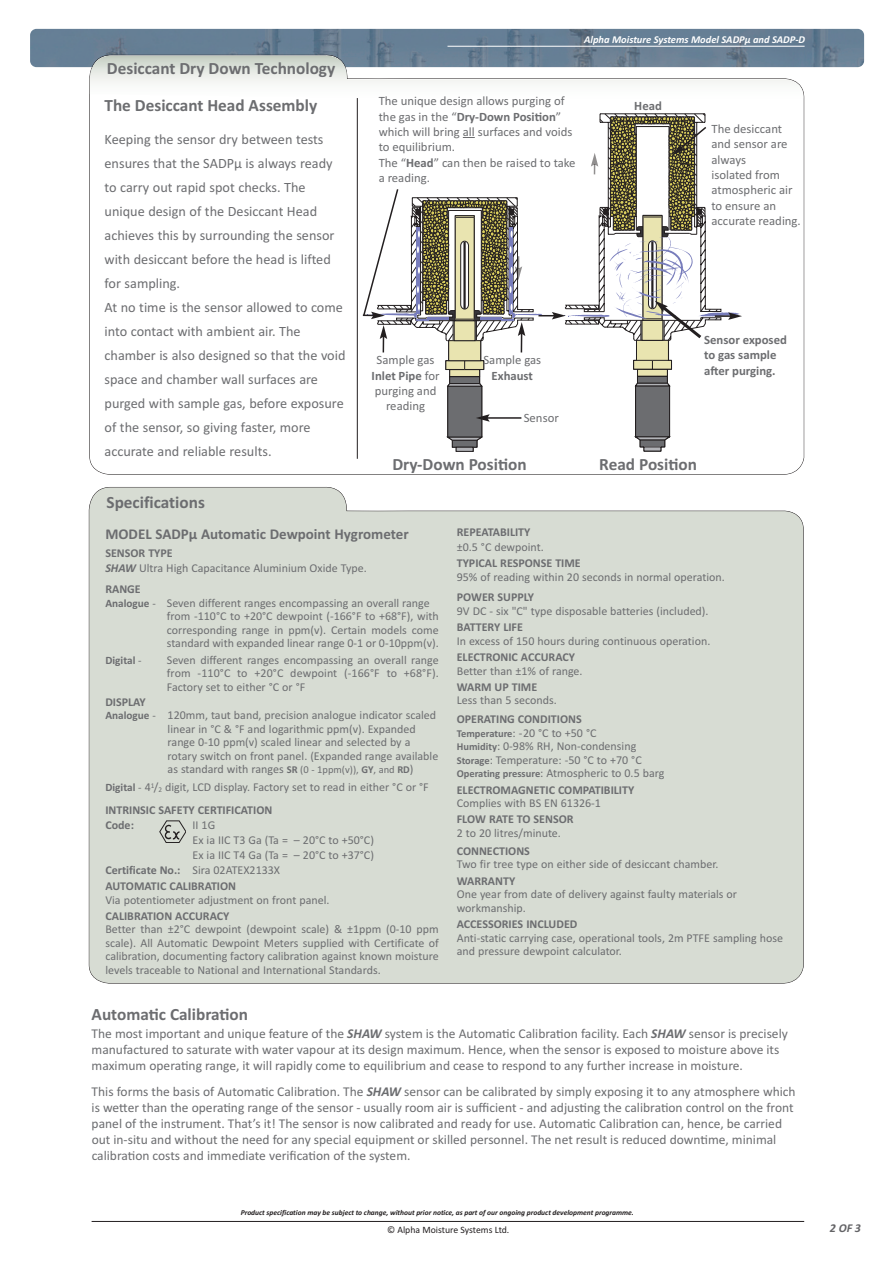
<style>
.page{position:relative;width:893px;height:1263px;background:#fff}
.page>*{position:absolute;margin:0;border:0;box-sizing:border-box;transform-origin:0 0}
.t1{font:700 17.25px "Calibri";color:#6c6d70}
.t2{font:700 15px "Calibri";color:#6c6d70}
.t3{font:14.25px/24px "Calibri";color:#6c6d70}
.t4{font:13.5px/16.2px "Calibri";color:#6c6d70}
.t5{font:12.75px/15.3px "Calibri";color:#6c6d70}
.t6{font:700 12.75px/15.3px "Calibri";color:#6c6d70}
.t7{font:12px/13.5px "Calibri";color:#6c6d70}
.t8{font:700 12px "Calibri";color:#6c6d70}
.t9{font:italic 700 12px "Calibri";color:#636366}
.t10{font:700 11.25px "Calibri";color:#6c6d70}
.t11{font:italic 700 10.5px "Calibri";color:#fff}
.t12{font:9.75px "Calibri";color:#231f20}
.t13{font:italic 700 7.5px "Calibri";color:#231f20}
.s1{font-weight:700}
.s2{font-weight:700;font-style:italic}
.s3{font-weight:700;font-size:11.25px}
.s4{font-size:11.25px}
.s5{font-weight:400}
.s6{font-weight:700;font-size:10.5px}
.s7{font-size:10.5px}
.s8{font-size:7.2px}
</style>
<div class="page">
<img style="left:30px;top:29px;width:834px;height:38px;border-radius:6px">
<hr style="left:447px;top:46px;width:358px;height:1px;background:#fff">
<div style="left:89px;top:487px;width:715px;height:496px;background:#d7dcd3"></div>
<hr style="left:92px;top:1221px;width:712px;height:1px;background:#231f20">
<svg style="left:159px;top:820px;width:27px;height:23px"></svg>
<svg style="left:89px;top:53px;width:715px;height:422px"></svg>
<svg style="left:89px;top:56px;width:715px;height:43px"></svg>
<hr style="left:357px;top:98px;width:1px;height:361px;background:#231f20">
<svg style="left:361px;top:28px;width:381px;height:424px"></svg>
<h1 class="t1" style="left:107px;top:58px;width:230px">Desiccant Dry Down Technology</h1>
<h1 class="t1" style="left:105px;top:95px;width:214px">The Desiccant Head Assembly</h1>
<p class="t3" style="left:105px;top:127px;width:243px">Keeping the sensor dry between tests ensures that the SADPμ is always ready to carry out rapid spot checks. The unique design of the Desiccant Head achieves this by surrounding the sensor with desiccant before the head is lifted for sampling.<br>At no time is the sensor allowed to come into contact with ambient air. The chamber is also designed so that the void space and chamber wall surfaces are purged with sample gas, before exposure of the sensor, so giving faster, more accurate and reliable results.</p>
<p class="t11" style="left:584px;top:33px;width:223px">Alpha Moisture Systems Model SADPμ and SADP-D</p>
<p class="t5" style="left:379px;top:93px;width:198px">The unique design allows purging of the gas in the “<span class="s1">Dry-Down Position</span>” which will bring all surfaces and voids to equilibrium.<br>The “<span class="s1">Head</span>” can then be raised to take a reading.</p>
<p class="t6" style="left:634px;top:98px;width:29px">Head</p>
<p class="t5" style="left:711px;top:121px;width:91px">The desiccant and sensor are always<br>isolated from atmospheric air to ensure an accurate reading.</p>
<p class="t5" style="left:372px;top:352px;width:69px;text-align:center">Sample gas<br><span class="s1">Inlet Pipe</span> for purging and reading</p>
<p class="t5" style="left:483px;top:352px;width:59px">Sample gas</p>
<p class="t6" style="left:492px;top:368px;width:43px">Exhaust</p>
<p class="t5" style="left:524px;top:410px;width:37px">Sensor</p>
<p class="t6" style="left:704px;top:332px;width:84px">Sensor exposed to gas sample after purging.</p>
<h1 class="t1" style="left:392px;top:454px;width:136px">Dry-Down Position</h1>
<h1 class="t1" style="left:599px;top:454px;width:99px">Read Position</h1>
<h1 class="t1" style="left:107px;top:492px;width:100px">Specifications</h1>
<p class="t2" style="left:105px;top:525px;width:305px">MODEL SADPμ Automatic Dewpoint Hygrometer</p>
<p class="t7" style="left:105px;top:544px;width:263px;line-height:15.8px"><span class="s1">SENSOR TYPE<br></span><span class="s2">SHAW</span> Ultra High Capacitance Aluminium Oxide Type.</p>
<p class="t8" style="left:105px;top:582px;width:37px">RANGE</p>
<p class="t7" style="left:105px;top:596px;width:326px"><span class="s3">Analogue</span> <span class="s4">-</span> Seven different ranges encompassing an overall range</p>
<p class="t7" style="left:167px;top:609px;width:273px">from -110°C to +20°C dewpoint (-166°F to +68°F), with</p>
<p class="t7" style="left:167px;top:623px;width:273px">corresponding range in ppm(v). Certain models come</p>
<p class="t7" style="left:167px;top:636px;width:273px">standard with expanded linear range 0-1 or 0-10ppm(v).</p>
<p class="t10" style="left:105px;top:653px;width:38px">Digital <span class="s5">-</span></p>
<p class="t7" style="left:167px;top:653px;width:273px;text-align:justify">Seven different ranges encompassing an overall range from -110°C to +20°C dewpoint (-166°F to +68°F).<br>Factory set to either °C or °F</p>
<p class="t8" style="left:105px;top:694px;width:42px">DISPLAY</p>
<p class="t7" style="left:105px;top:708px;width:332px"><span class="s3">Analogue</span> <span class="s4">-</span> 120mm, taut band, precision analogue indicator scaled</p>
<p class="t7" style="left:168px;top:722px;width:250px">linear in °C &amp; °F and logarithmic ppm(v). Expanded</p>
<p class="t7" style="left:168px;top:735px;width:244px">range 0-10 ppm(v) scaled linear and selected by a</p>
<p class="t7" style="left:168px;top:749px;width:272px">rotary switch on front panel. (Expanded range available</p>
<p class="t7" style="left:168px;top:762px;width:247px">as standard with ranges <span class="s6">SR</span> <span class="s7">(0 - 1ppm(v)),</span> <span class="s6">GY</span><span class="s7">, and</span> <span class="s6">RD</span>)</p>
<p class="t7" style="left:105px;top:776px;width:325px;line-height:22.5px"><span class="s3">Digital</span> <span class="s4">-</span> 4<sup>1</sup>/<span class="s8">2</span> digit, LCD display. Factory set to read in either °C or °F<br><span class="s1">INTRINSIC SAFETY CERTIFICATION</span></p>
<p class="t8" style="left:105px;top:817px;width:30px">Code:</p>
<p class="t7" style="left:193px;top:818px;width:24px">II 1G</p>
<p class="t7" style="left:193px;top:833px;width:183px">Ex ia IIC T3 Ga (Ta = – 20°C to +50°C)</p>
<p class="t7" style="left:193px;top:848px;width:183px">Ex ia IIC T4 Ga (Ta = – 20°C to +37°C)</p>
<p class="t8" style="left:105px;top:862px;width:176px">Certificate No.: <span class="s5">Sira 02ATEX2133X</span></p>
<p class="t8" style="left:105px;top:879px;width:132px">AUTOMATIC CALIBRATION</p>
<p class="t7" style="left:105px;top:893px;width:226px">Via potentiometer adjustment on front panel.</p>
<p class="t8" style="left:105px;top:909px;width:126px">CALIBRATION ACCURACY</p>
<p class="t7" style="left:105px;top:922px;width:335px;text-align:justify">Better than ±2°C dewpoint (dewpoint scale) &amp; ±1ppm (0-10 ppm scale). All Automatic Dewpoint Meters supplied with Certificate of calibration, documenting factory calibration against known moisture levels traceable to National and International Standards.</p>
<p class="t8" style="left:457px;top:525px;width:75px">REPEATABILITY</p>
<p class="t7" style="left:457px;top:540px;width:89px">±0.5 °C dewpoint.</p>
<p class="t8" style="left:457px;top:556px;width:126px">TYPICAL RESPONSE TIME</p>
<p class="t7" style="left:457px;top:570px;width:270px">95% of reading within 20 seconds in normal operation.</p>
<p class="t8" style="left:457px;top:590px;width:79px">POWER SUPPLY</p>
<p class="t7" style="left:457px;top:604px;width:253px">9V DC - six "C" type disposable batteries (included).</p>
<p class="t8" style="left:457px;top:620px;width:68px">BATTERY LIFE</p>
<p class="t7" style="left:457px;top:634px;width:255px">In excess of 150 hours during continuous operation.</p>
<p class="t8" style="left:457px;top:650px;width:120px">ELECTRONIC ACCURACY</p>
<p class="t7" style="left:457px;top:664px;width:127px">Better than ±1% of range.</p>
<p class="t8" style="left:457px;top:680px;width:82px">WARM UP TIME</p>
<p class="t7" style="left:457px;top:694px;width:102px">Less than 5 seconds.</p>
<p class="t7" style="left:457px;top:712px;width:209px"><span class="s1">OPERATING CONDITIONS<br></span><span class="s6">Temperature</span>: -20 °C to +50 °C<br><span class="s6">Humidity</span>: 0-98% RH, Non-condensing <span class="s6">Storage</span>: Temperature: -50 °C to +70 °C <span class="s6">Operating pressure</span>: Atmospheric to 0.5 barg</p>
<p class="t8" style="left:457px;top:782px;width:179px">ELECTROMAGNETIC COMPATIBILITY</p>
<p class="t7" style="left:457px;top:796px;width:146px">Complies with BS EN 61326-1</p>
<p class="t8" style="left:457px;top:812px;width:118px">FLOW RATE TO SENSOR</p>
<p class="t7" style="left:457px;top:826px;width:106px">2 to 20 litres/minute.</p>
<p class="t8" style="left:457px;top:844px;width:75px">CONNECTIONS</p>
<p class="t7" style="left:457px;top:857px;width:263px">Two fir tree type on either side of desiccant chamber.</p>
<p class="t8" style="left:457px;top:874px;width:60px">WARRANTY</p>
<p class="t7" style="left:457px;top:887px;width:282px">One year from date of delivery against faulty materials or workmanship.</p>
<p class="t8" style="left:457px;top:917px;width:122px">ACCESSORIES INCLUDED</p>
<p class="t7" style="left:457px;top:931px;width:328px">Anti-static carrying case, operational tools, 2m PTFE sampling hose and pressure dewpoint calculator.</p>
<h1 class="t1" style="left:92px;top:1004px;width:158px">Automatic Calibration</h1>
<p class="t4" style="left:92px;top:1025px;width:698px">The most important and unique feature of the <span class="s2">SHAW</span> system is the Automatic Calibration facility. Each <span class="s2">SHAW</span> sensor is precisely manufactured to saturate with water vapour at its design maximum. Hence, when the sensor is exposed to moisture above its maximum operating range, it will rapidly come to equilibrium and cease to respond to any further increase in moisture.</p>
<p class="t4" style="left:92px;top:1083px;width:706px">This forms the basis of Automatic Calibration. The <span class="s2">SHAW</span> sensor can be calibrated by simply exposing it to any atmosphere which is wetter than the operating range of the sensor - usually room air is sufficient - and adjusting the calibration control on the front panel of the instrument. That’s it! The sensor is now calibrated and ready for use. Automatic Calibration can, hence, be carried out in-situ and without the need for any special equipment or skilled personnel. The net result is reduced downtime, minimal calibration costs and immediate verification of the system.</p>
<p class="t13" style="left:241px;top:1208px;width:395px">Product specification may be subject to change, without prior notice, as part of our ongoing product development programme.</p>
<p class="t12" style="left:387px;top:1224px;width:124px">© Alpha Moisture Systems Ltd.</p>
<p class="t9" style="left:830px;top:1221px;width:33px">2OF3</p>
</div>
